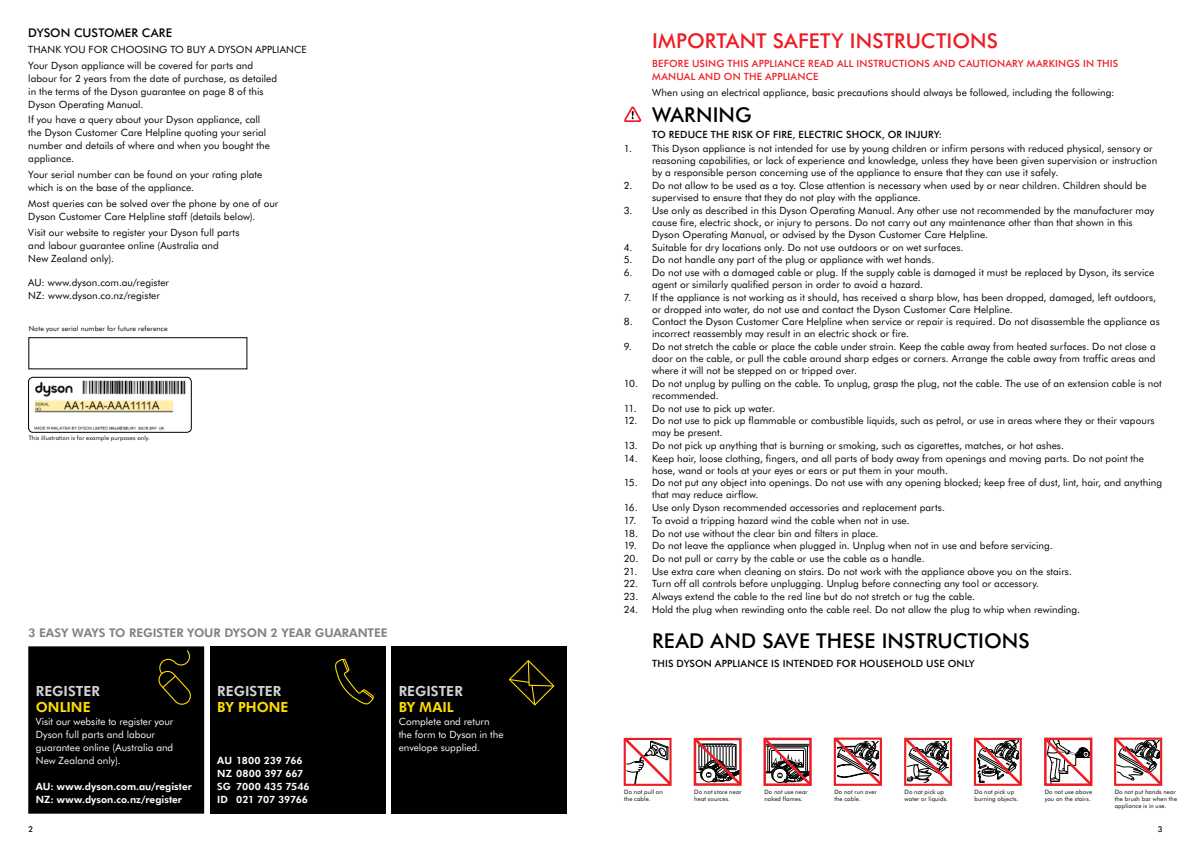
<style>
.page{position:relative;width:1191px;height:842px;background:#fff}
.page>*{position:absolute;margin:0;border:0;box-sizing:border-box;transform-origin:0 0}
.t1{font:500 20.5px "Futura BT";letter-spacing:.005em;color:#000}
.t2{font:500 20.5px "Futura BT";letter-spacing:.005em;color:#ed1d24}
.t3{font:800 14px "Futura BT";color:#d1d3d4}
.t4{font:800 14px "Futura BT";color:#fd0}
.t5{font:800 12px "Futura BT";letter-spacing:-.005em;color:#808285}
.t6{font:500 12px "Futura BT";letter-spacing:.005em;color:#000}
.t7{font:10px/12px "Futura BT";letter-spacing:.005em;color:#000}
.t8{font:10px/13px "Futura BT";color:#fff}
.t9{font:800 10px/13px "Futura BT";color:#fff}
.t10{font:500 10px/13px "Futura BT";letter-spacing:.015em;color:#ed1d24}
.t11{font:500 10px "Futura BT";letter-spacing:.015em;color:#000}
.t12{font:500 8px "Futura BT";color:#000}
.t13{font:7px "Futura BT";letter-spacing:.02em;color:#000}
.t14{font:6px/7px "Futura BT";letter-spacing:.02em;color:#000}
</style>
<div class="page">
<img style="left:29px;top:377px;width:162px;height:55px">
<div style="left:28px;top:377px;width:163px;height:55px;border:1px solid #000;border-radius:4px"></div>
<div style="left:28px;top:337px;width:219px;height:32px;border:1px solid #000"></div>
<div style="left:391px;top:646px;width:176px;height:168px;background:#000"></div>
<div style="left:210px;top:646px;width:175px;height:168px;background:#000"></div>
<div style="left:28px;top:646px;width:176px;height:168px;background:#000"></div>
<svg style="left:335px;top:658px;width:39px;height:47px"></svg>
<svg style="left:509px;top:660px;width:46px;height:46px"></svg>
<svg style="left:624px;top:106px;width:17px;height:16px"></svg>
<svg style="left:833px;top:737px;width:49px;height:49px"></svg>
<svg style="left:904px;top:737px;width:49px;height:49px"></svg>
<svg style="left:973px;top:737px;width:49px;height:49px"></svg>
<svg style="left:1114px;top:737px;width:49px;height:49px"></svg>
<svg style="left:693px;top:737px;width:49px;height:49px"></svg>
<svg style="left:763px;top:737px;width:49px;height:49px"></svg>
<svg style="left:1044px;top:737px;width:49px;height:49px"></svg>
<svg style="left:624px;top:737px;width:48px;height:49px"></svg>
<div style="left:623px;top:738px;width:48px;height:48px;border:2px solid #ed1d24"></div>
<p class="t6" style="left:28px;top:25px;width:145px">DYSON CUSTOMER CARE</p>
<p class="t7" style="left:28px;top:41px;width:280px;line-height:15.8px">THANK YOU FOR CHOOSING TO BUY A DYSON APPLIANCE<br>Your Dyson appliance will be covered for parts and</p>
<p class="t7" style="left:28px;top:71px;width:250px;line-height:13px">labour for 2 years from the date of purchase, as detailed in the terms of the Dyson guarantee on page 8 of this<br>Dyson Operating Manual.</p>
<p class="t7" style="left:28px;top:113px;width:243px;line-height:13px">If you have a query about your Dyson appliance, call the Dyson Customer Care Helpline quoting your serial number and details of where and when you bought the appliance.</p>
<p class="t7" style="left:28px;top:168px;width:236px;line-height:13px">Your serial number can be found on your rating plate which is on the base of the appliance.</p>
<p class="t7" style="left:28px;top:197px;width:252px;line-height:13px">Most queries can be solved over the phone by one of our<br>Dyson Customer Care Helpline staff (details below).</p>
<p class="t7" style="left:28px;top:226px;width:213px;line-height:13px">Visit our website to register your Dyson full parts and labour guarantee online (Australia and<br>New Zealand only).</p>
<p class="t7" style="left:28px;top:276px;width:142px;line-height:13px">AU: www.dyson.com.au/register<br>NZ: www.dyson.co.nz/register</p>
<p class="t13" style="left:29px;top:324px;width:140px">Note your serial number for future reference</p>
<p class="t14" style="left:29px;top:434px;width:123px">This illustration is for example purposes only.</p>
<p class="t5" style="left:28px;top:625px;width:361px">3 EASY WAYS TO REGISTER YOUR DYSON 2 YEAR GUARANTEE</p>
<h2 class="t3" style="left:36px;top:682px;width:66px">REGISTER</h2>
<h2 class="t4" style="left:36px;top:698px;width:56px">ONLINE</h2>
<p class="t8" style="left:36px;top:715px;width:139px">Visit our website to register your<br>Dyson full parts and labour guarantee online (Australia and<br>New Zealand only).</p>
<p class="t9" style="left:36px;top:780px;width:157px">AU: www.dyson.com.au/register<br>NZ: www.dyson.co.nz/register</p>
<p class="t12" style="left:28px;top:824px;width:6px">2</p>
<h2 class="t3" style="left:217px;top:682px;width:66px">REGISTER</h2>
<h2 class="t4" style="left:217px;top:698px;width:73px">BY PHONE</h2>
<p class="t9" style="left:217px;top:754px;width:94px">AU 1800 239 766<br>NZ 0800 397 667<br>SG 7000 435 7546<br>ID 021 707 39766</p>
<h2 class="t3" style="left:399px;top:682px;width:66px">REGISTER</h2>
<h2 class="t4" style="left:399px;top:698px;width:57px">BY MAIL</h2>
<p class="t8" style="left:399px;top:715px;width:106px">Complete and return the form to Dyson in the envelope supplied.</p>
<h1 class="t2" style="left:652px;top:28px;width:347px">IMPORTANT SAFETY INSTRUCTIONS</h1>
<p class="t10" style="left:652px;top:57px;width:468px">BEFORE USING THIS APPLIANCE READ ALL INSTRUCTIONS AND CAUTIONARY MARKINGS IN THIS<br>MANUAL AND ON THE APPLIANCE</p>
<p class="t7" style="left:652px;top:86px;width:464px">When using an electrical appliance, basic precautions should always be followed, including the following:</p>
<h1 class="t1" style="left:652px;top:101px;width:101px">WARNING</h1>
<p class="t11" style="left:652px;top:128px;width:291px">TO REDUCE THE RISK OF FIRE, ELECTRIC SHOCK, OR INJURY:</p>
<p class="t7" style="left:652px;top:143px;width:506px;text-indent:-28px">1. This Dyson appliance is not intended for use by young children or infirm persons with reduced physical, sensory or reasoning capabilities, or lack of experience and knowledge, unless they have been given supervision or instruction by a responsible person concerning use of the appliance to ensure that they can use it safely.</p>
<p class="t7" style="left:652px;top:179px;width:496px;text-indent:-28px">2. Do not allow to be used as a toy. Close attention is necessary when used by or near children. Children should be supervised to ensure that they do not play with the appliance.</p>
<p class="t7" style="left:652px;top:204px;width:504px;text-indent:-28px">3. Use only as described in this Dyson Operating Manual. Any other use not recommended by the manufacturer may cause fire, electric shock, or injury to persons. Do not carry out any maintenance other than that shown in this<br>Dyson Operating Manual, or advised by the Dyson Customer Care Helpline.</p>
<p class="t7" style="left:624px;top:241px;width:341px">4. Suitable for dry locations only. Do not use outdoors or on wet surfaces.</p>
<p class="t7" style="left:624px;top:253px;width:312px">5. Do not handle any part of the plug or appliance with wet hands.</p>
<p class="t7" style="left:652px;top:266px;width:504px;text-indent:-28px">6. Do not use with a damaged cable or plug. If the supply cable is damaged it must be replaced by Dyson, its service agent or similarly qualified person in order to avoid a hazard.</p>
<p class="t7" style="left:652px;top:291px;width:505px;text-indent:-28px">7. If the appliance is not working as it should, has received a sharp blow, has been dropped, damaged, left outdoors, or dropped into water, do not use and contact the Dyson Customer Care Helpline.</p>
<p class="t7" style="left:652px;top:316px;width:509px;text-indent:-28px">8. Contact the Dyson Customer Care Helpline when service or repair is required. Do not disassemble the appliance as incorrect reassembly may result in an electric shock or fire.</p>
<p class="t7" style="left:652px;top:340px;width:505px;text-align:justify;text-indent:-28px">9. Do not stretch the cable or place the cable under strain. Keep the cable away from heated surfaces. Do not close a door on the cable, or pull the cable around sharp edges or corners. Arrange the cable away from traffic areas and where it will not be stepped on or tripped over.</p>
<p class="t7" style="left:652px;top:377px;width:511px;text-indent:-28px">10. Do not unplug by pulling on the cable. To unplug, grasp the plug, not the cable. The use of an extension cable is not recommended.</p>
<p class="t7" style="left:624px;top:402px;width:153px">11. Do not use to pick up water.</p>
<p class="t7" style="left:652px;top:414px;width:504px;text-indent:-28px">12. Do not use to pick up flammable or combustible liquids, such as petrol, or use in areas where they or their vapours may be present.</p>
<p class="t7" style="left:624px;top:439px;width:442px">13. Do not pick up anything that is burning or smoking, such as cigarettes, matches, or hot ashes.</p>
<p class="t7" style="left:652px;top:452px;width:493px;text-indent:-28px">14. Keep hair, loose clothing, fingers, and all parts of body away from openings and moving parts. Do not point the hose, wand or tools at your eyes or ears or put them in your mouth.</p>
<p class="t7" style="left:652px;top:477px;width:511px;text-indent:-28px">15. Do not put any object into openings. Do not use with any opening blocked; keep free of dust, lint, hair, and anything that may reduce airflow.</p>
<p class="t7" style="left:623px;top:501px;width:323px">16. Use only Dyson recommended accessories and replacement parts.</p>
<p class="t7" style="left:623px;top:514px;width:287px">17. To avoid a tripping hazard wind the cable when not in use.</p>
<p class="t7" style="left:623px;top:527px;width:256px">18. Do not use without the clear bin and filters in place.</p>
<p class="t7" style="left:623px;top:539px;width:430px">19. Do not leave the appliance when plugged in. Unplug when not in use and before servicing.</p>
<p class="t7" style="left:623px;top:552px;width:302px">20. Do not pull or carry by the cable or use the cable as a handle.</p>
<p class="t7" style="left:623px;top:565px;width:450px">21. Use extra care when cleaning on stairs. Do not work with the appliance above you on the stairs.</p>
<p class="t7" style="left:623px;top:577px;width:417px">22. Turn off all controls before unplugging. Unplug before connecting any tool or accessory.</p>
<p class="t7" style="left:623px;top:590px;width:353px">23. Always extend the cable to the red line but do not stretch or tug the cable.</p>
<p class="t7" style="left:623px;top:603px;width:458px">24. Hold the plug when rewinding onto the cable reel. Do not allow the plug to whip when rewinding.</p>
<h1 class="t1" style="left:652px;top:628px;width:379px">READ AND SAVE THESE INSTRUCTIONS</h1>
<p class="t11" style="left:652px;top:657px;width:324px">THIS DYSON APPLIANCE IS INTENDED FOR HOUSEHOLD USE ONLY</p>
<p class="t14" style="left:624px;top:788px;width:40px">Do not pull on the cable.</p>
<p class="t14" style="left:694px;top:788px;width:49px">Do not store near heat sources.</p>
<p class="t14" style="left:764px;top:788px;width:45px">Do not use near naked flames.</p>
<p class="t14" style="left:834px;top:788px;width:44px">Do not run over the cable.</p>
<p class="t14" style="left:904px;top:788px;width:45px">Do not pick up water or liquids.</p>
<p class="t14" style="left:974px;top:788px;width:45px">Do not pick up burning objects.</p>
<p class="t14" style="left:1044px;top:788px;width:49px">Do not use above you on the stairs.</p>
<p class="t14" style="left:1114px;top:788px;width:64px">Do not put hands near the brush bar when the appliance is in use.</p>
<p class="t12" style="left:1157px;top:824px;width:6px">3</p>
</div>
